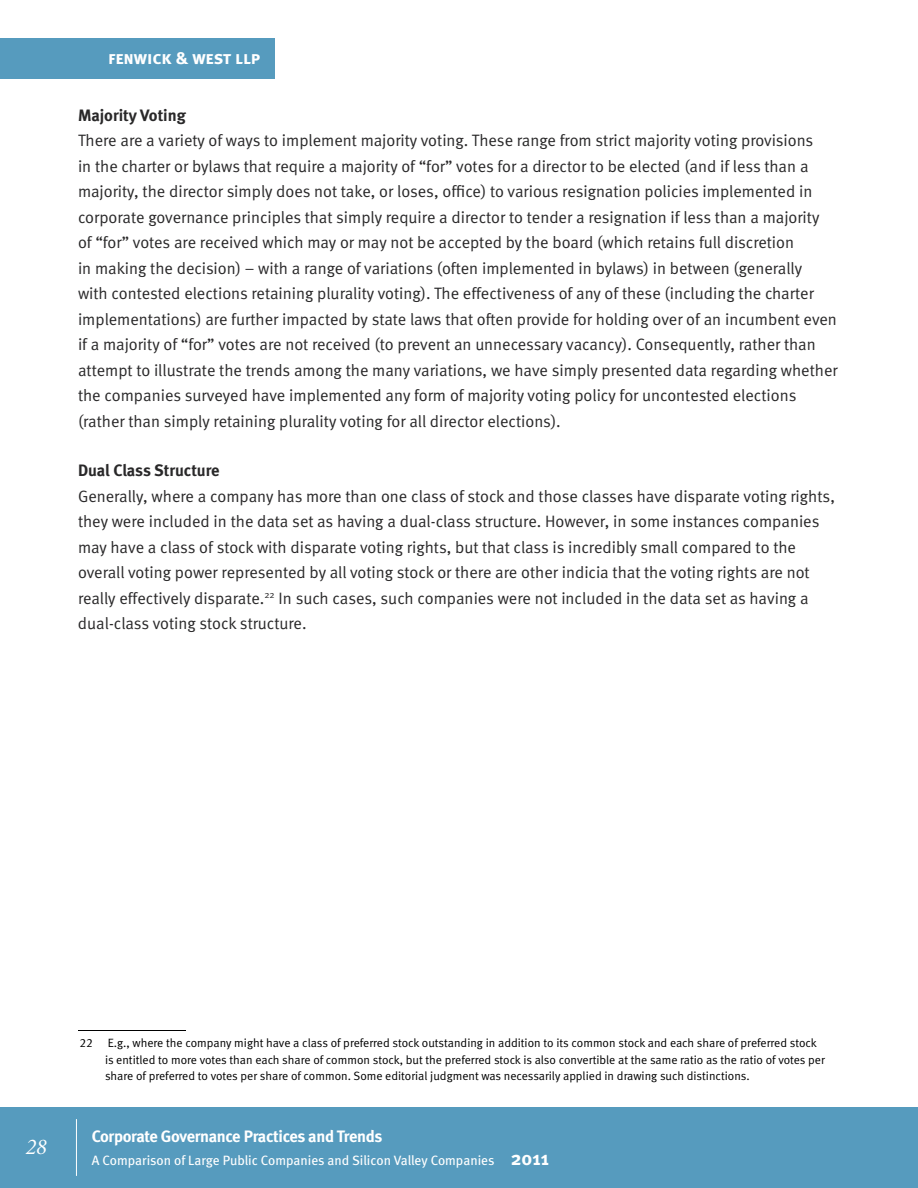
<style>
.page{position:relative;width:918px;height:1188px;background:#fff}
.page>*{position:absolute;margin:0;border:0;box-sizing:border-box;transform-origin:0 0}
.t1{font:italic 22.5px "Minion";color:#fff}
.t2{font:18px "Meta Bold Caps";letter-spacing:-.005em;color:#fff}
.t3{font:16.5px/25.5px "Meta Normal";color:#292829}
.t4{font:700 16.5px "Meta";letter-spacing:-.02em;color:#fff}
.t5{font:700 16.5px "Meta";color:#292829}
.t6{font:13.5px "Meta";color:#fff}
.t7{font:12px/16.5px "Meta Normal LF";color:#000}
.s1{font-weight:700;font-size:19.5px}
</style>
<div class="page">
<div style="left:0;top:1107px;width:918px;height:81px;background:#569bbe"></div>
<hr style="left:76px;top:1119px;width:1px;height:57px;background:#fff">
<div style="left:0;top:38px;width:274px;height:40px;background:#569bbe"></div>
<hr style="left:78px;top:1030px;width:108px;height:1px;background:#000">
<p class="t2" style="left:108px;top:47px;width:154px">fenwick &amp; west llp</p>
<p class="t5" style="left:78px;top:105px;width:109px">Majority Voting</p>
<p class="t3" style="left:78px;top:128px;width:761px">There are a variety of ways to implement majority voting. These range from strict majority voting provisions<br>in the charter or bylaws that require a majority of “for” votes for a director to be elected (and if less than a majority, the director simply does not take, or loses, office) to various resignation policies implemented in corporate governance principles that simply require a director to tender a resignation if less than a majority<br>of “for” votes are received which may or may not be accepted by the board (which retains full discretion<br>in making the decision) – with a range of variations (often implemented in bylaws) in between (generally<br>with contested elections retaining plurality voting). The effectiveness of any of these (including the charter implementations) are further impacted by state laws that often provide for holding over of an incumbent even if a majority of “for” votes are not received (to prevent an unnecessary vacancy). Consequently, rather than attempt to illustrate the trends among the many variations, we have simply presented data regarding whether the companies surveyed have implemented any form of majority voting policy for uncontested elections (rather than simply retaining plurality voting for all director elections).</p>
<p class="t5" style="left:78px;top:461px;width:143px">Dual Class Structure</p>
<p class="t3" style="left:78px;top:483px;width:758px">Generally, where a company has more than one class of stock and those classes have disparate voting rights, they were included in the data set as having a dual‑class structure. However, in some instances companies may have a class of stock with disparate voting rights, but that class is incredibly small compared to the overall voting power represented by all voting stock or there are other indicia that the voting rights are not really effectively disparate.<sup>22</sup> In such cases, such companies were not included in the data set as having a dual‑class voting stock structure.</p>
<h1 class="t1" style="left:25px;top:1136px;width:23px">28</h1>
<p class="t7" style="left:105px;top:1034px;width:721px;text-indent:-26px">22 E.g., where the company might have a class of preferred stock outstanding in addition to its common stock and each share of preferred stock is entitled to more votes than each share of common stock, but the preferred stock is also convertible at the same ratio as the ratio of votes per share of preferred to votes per share of common. Some editorial judgment was necessarily applied in drawing such distinctions.</p>
<p class="t4" style="left:92px;top:1126px;width:292px">Corporate Governance Practices and Trends</p>
<p class="t6" style="left:92px;top:1152px;width:459px">A Comparison of Large Public Companies and Silicon Valley Companies <span class="s1">2011</span></p>
</div>
